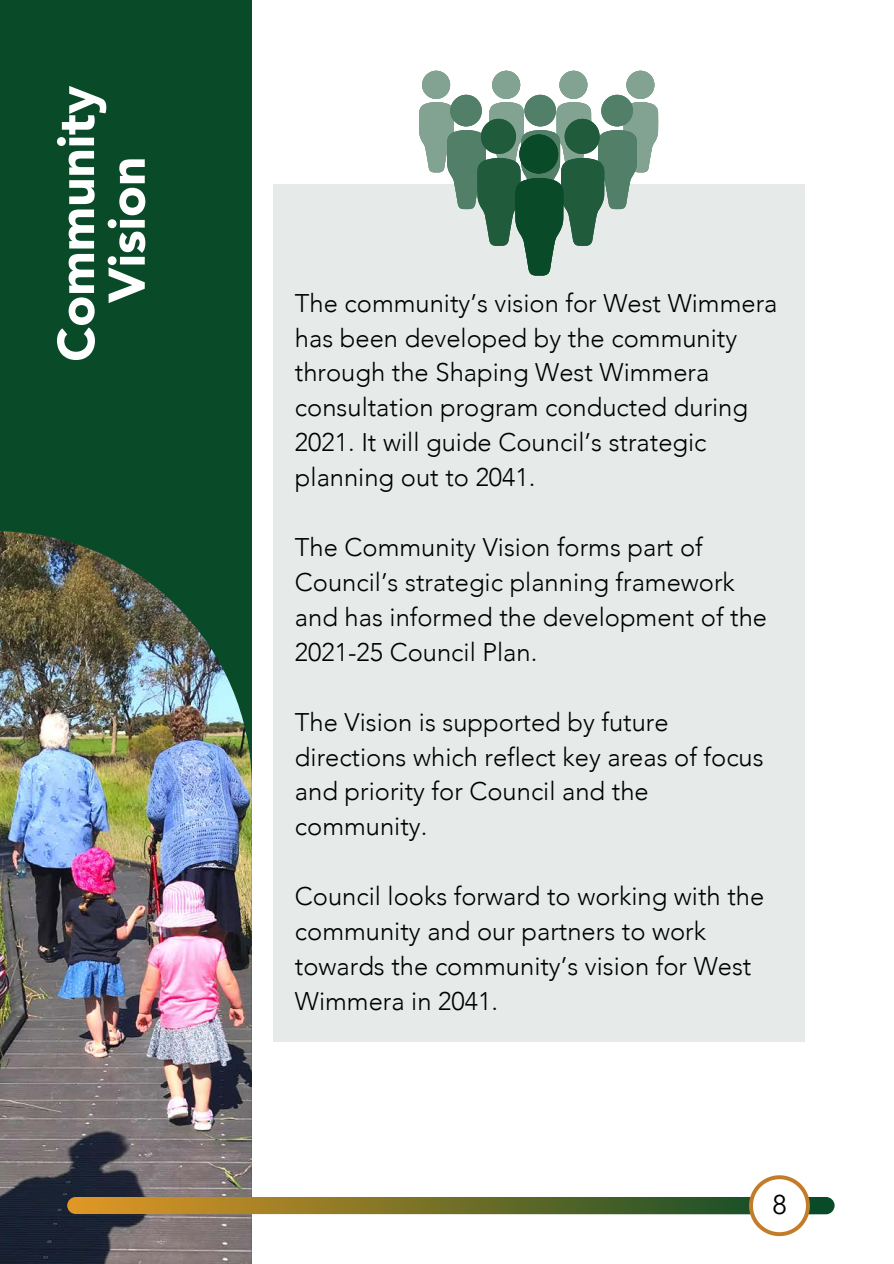
<style>
.page{position:relative;width:894px;height:1264px;background:#fff}
.page>*{position:absolute;margin:0;border:0;box-sizing:border-box;transform-origin:0 0}
.t1{font:900 51px "Avenir";color:#fff}
.t2{font:27px "Avenir";color:#000}
.t3{font:300 25.5px/35px "Avenir";color:#000}
</style>
<div class="page">
<div style="left:0;top:0;width:252px;height:1263px;background:#094a28"></div>
<img style="left:0;top:531px;width:251px;height:732px">
<div style="left:68px;top:1196px;width:766px;height:18px;background:linear-gradient(to right,#e19725,#034828);border-radius:9px"></div>
<svg style="left:748px;top:1175px;width:61px;height:61px"></svg>
<div style="left:273px;top:185px;width:531px;height:856px;background:#e6ebea"></div>
<svg style="left:419px;top:71px;width:239px;height:204px"></svg>
<div style="left:519px;top:134px;width:39px;height:40px;background:#094a28;border-radius:50%"></div>
<p class="t1" style="left:33px;top:362px;width:277px;rotate:-90deg">Community</p>
<p class="t1" style="left:83px;top:303px;width:148px;rotate:-90deg">Vision</p>
<p class="t3" style="left:295px;top:285px;width:484px">The community’s vision for West Wimmera has been developed by the community through the Shaping West Wimmera consultation program conducted during 2021. It will guide Council’s strategic planning out to 2041.</p>
<p class="t3" style="left:295px;top:530px;width:473px">The Community Vision forms part of Council’s strategic planning framework and has informed the development of the 2021-25 Council Plan.</p>
<p class="t3" style="left:295px;top:704px;width:470px">The Vision is supported by future directions which reflect key areas of focus and priority for Council and the community.</p>
<p class="t3" style="left:295px;top:879px;width:470px">Council looks forward to working with the community and our partners to work towards the community’s vision for West Wimmera in 2041.</p>
<p class="t2" style="left:772px;top:1188px;width:17px">8</p>
</div>
